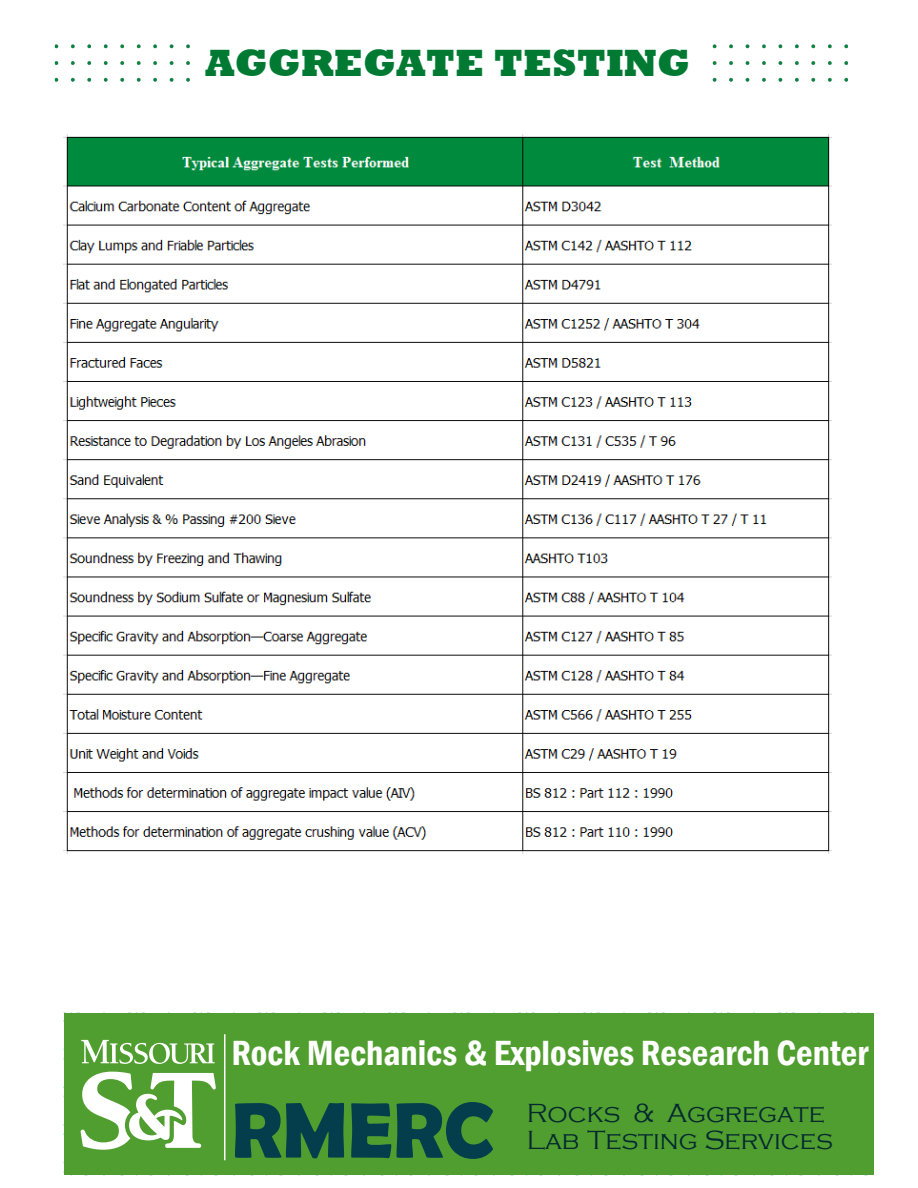
<style>
.page{position:relative;width:918px;height:1188px;background:#fff}
.page>*{position:absolute;margin:0;border:0;box-sizing:border-box;transform-origin:0 0}
.t1{font:700 79.2px "Berlin Sans FB Demi";color:#043e4c}
.t2{font:800 39px "Rockwell";color:#007a33}
.t3{font:36px "Franklin Gothic Demi Cond";color:#fff}
.t4{font:300 27px/26.7px "Copperplate Gothic";color:#03282f}
</style>
<div class="page">
<img style="left:54px;top:44px;width:794px;height:38px">
<div style="left:193px;top:31px;width:510px;height:63px;background:#fff"></div>
<div style="left:64px;top:1013px;width:810px;height:162px;background:#509e2f"></div>
<svg style="left:81px;top:1040px;width:134px;height:24px"></svg>
<svg style="left:80px;top:1072px;width:136px;height:78px"></svg>
<hr style="left:224px;top:1034px;width:1px;height:126px;background:#fff">
<img style="left:64px;top:135px;width:768px;height:718px">
<p class="t2" style="left:205px;top:41px;width:486px">AGGREGATE TESTING</p>
<p class="t3" style="left:231px;top:1029px;width:639px">Rock Mechanics &amp; Explosives Research Center</p>
<h1 class="t1" style="left:231px;top:1084px;width:264px">RMERC</h1>
<p class="t4" style="left:527px;top:1101px;width:307px">Rocks &amp; Aggregate<br>Lab Testing Services</p>
</div>
